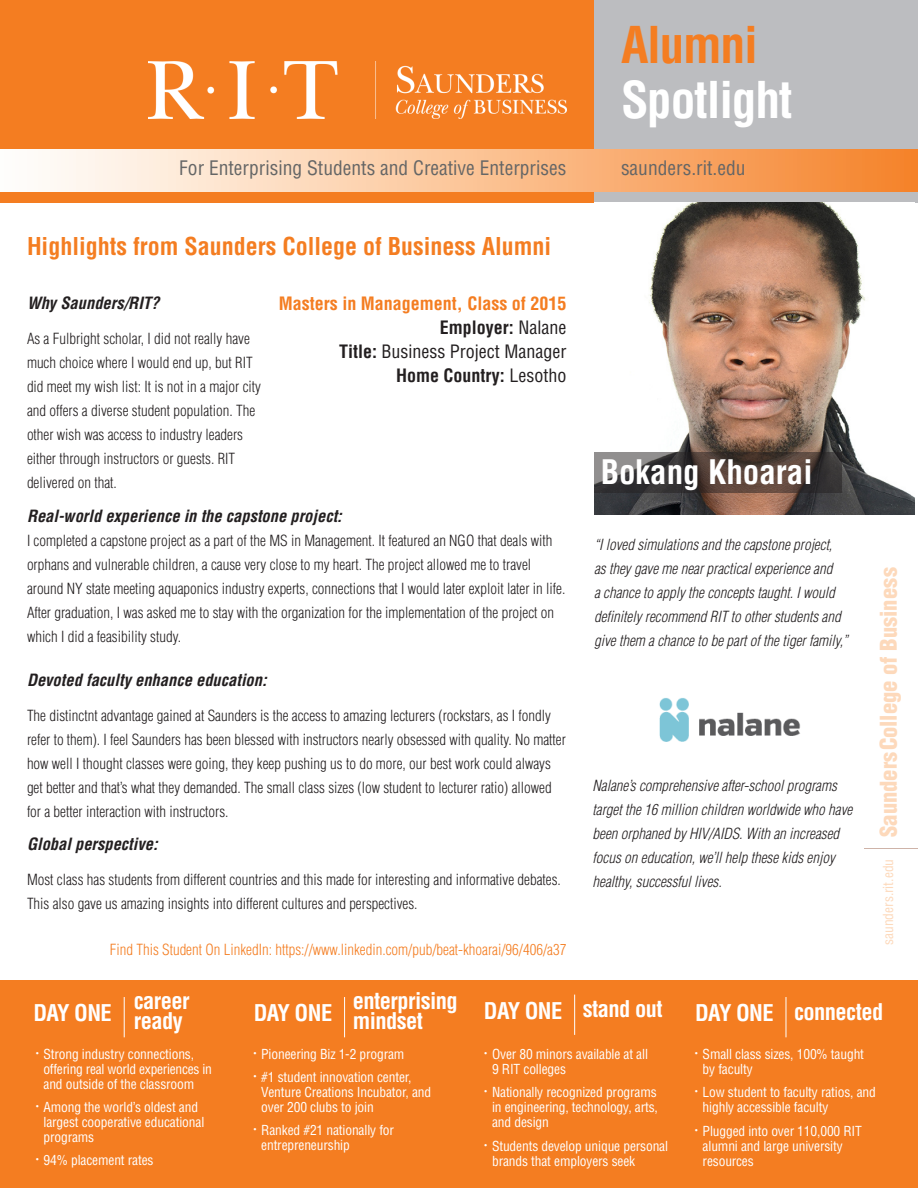
<style>
.page{position:relative;width:918px;height:1188px;background:#fff}
.page>*{position:absolute;margin:0;border:0;box-sizing:border-box;transform-origin:0 0}
.t1{font:700 condensed 49.5px "Helvetica LT Std";letter-spacing:-.025em;color:#fff}
.t2{font:700 condensed 49.5px "Helvetica LT Std";letter-spacing:-.025em;color:#f47d21}
.Large_Header{font:700 condensed 33px "Helvetica LT Std";color:#fff}
.t3{font:700 condensed 24px "Helvetica LT Std";color:#f47d21}
.t4{font:700 condensed 22.5px/19.5px "Helvetica LT Std";letter-spacing:-.025em;color:#fff}
.t5{font:900 condensed 22.5px "Helvetica LT Std";color:#fdd9bb}
.t6{font:condensed 19.5px "Helvetica LT Std";color:#656666}
.Body_Text{font:700 condensed 18px "Helvetica LT Std";color:#231f20}
.Body_Text-2{font:700 condensed 18px "Helvetica LT Std";color:#f47d21}
.Body_Text-3{font:condensed 18px "Helvetica LT Std";color:#231f20}
.Small_Header{font:italic 700 condensed 16.5px "Helvetica LT Std";color:#231f20}
.Body_Text-4{font:italic 700 condensed 16.5px "Helvetica LT Std";color:#231f20}
.Body_Text-5{font:300 condensed 15px/24px "Helvetica LT Std";color:#231f20}
.Small_Header-2{font:300 condensed 15px/24px "Helvetica LT Std";color:#231f20}
.Body_Text-6{font:italic 300 condensed 15px/24px "Helvetica LT Std";color:#231f20}
.Sidebar{font:italic 300 condensed 15px/24px "Helvetica LT Std";color:#231f20}
.Body_Text-7{font:300 condensed 15px "Helvetica LT Std";color:#f47d21}
.t7{font:condensed 13.5px/15px "Helvetica LT Std";letter-spacing:-.01em;color:#fff}
.s1{font-weight:400}
.s2{font-weight:700}
</style>
<div class="page">
<div style="left:0;top:980px;width:918px;height:208px;background:#f47d21"></div>
<hr style="left:124px;top:997px;width:1px;height:40px;background:#fff">
<hr style="left:344px;top:997px;width:1px;height:40px;background:#fff">
<hr style="left:786px;top:997px;width:1px;height:40px;background:#fff">
<hr style="left:574px;top:995px;width:1px;height:40px;background:#fff">
<hr style="left:864px;top:848px;width:54px;height:1px;background:#ceb3a8">
<div style="left:0;top:147px;width:918px;height:47px;background:linear-gradient(to right,#fff,#f6852d)"></div>
<div style="left:594px;top:0;width:324px;height:148px;background:#bcbdc0"></div>
<div style="left:0;top:0;width:594px;height:148px;background:#f47d21"></div>
<div style="left:0;top:192px;width:594px;height:10px;background:#f47d21"></div>
<div style="left:594px;top:192px;width:324px;height:10px;background:#bcbdc0"></div>
<img style="left:148px;top:62px;width:418px;height:56px">
<img style="left:659px;top:698px;width:142px;height:44px">
<img style="left:594px;top:202px;width:321px;height:312px">
<svg style="left:594px;top:452px;width:247px;height:41px;background:#4e4440"></svg>
<h1 class="t2" style="left:621px;top:13px;width:138px">Alumni</h1>
<h1 class="t1" style="left:621px;top:69px;width:173px">Spotlight</h1>
<h3 class="t6" style="left:179px;top:156px;width:389px">For Enterprising Students and Creative Enterprises</h3>
<p class="t6" style="left:621px;top:156px;width:126px">saunders.rit.edu</p>
<h3 class="t3" style="left:27px;top:231px;width:526px">Highlights from Saunders College of Business Alumni</h3>
<p class="Body_Text-2" style="left:279px;top:292px;width:289px">Masters in Management, Class of 2015</p>
<p class="Body_Text" style="left:440px;top:316px;width:128px">Employer: <span class="s1">Nalane</span></p>
<p class="Body_Text-3" style="left:339px;top:340px;width:229px"><span class="s2">Title:</span> Business Project Manager</p>
<p class="Body_Text" style="left:396px;top:364px;width:172px">Home Country: <span class="s1">Lesotho</span></p>
<p class="Small_Header" style="left:27px;top:292px;width:134px">Why Saunders/RIT?</p>
<p class="Small_Header-2" style="left:27px;top:326px;width:236px">As a Fulbright scholar, I did not really have much choice where I would end up, but RIT did meet my wish list: It is not in a major city and offers a diverse student population. The other wish was access to industry leaders either through instructors or guests. RIT delivered on that.</p>
<p class="Body_Text-4" style="left:27px;top:506px;width:316px">Real-world experience in the capstone project:</p>
<p class="Body_Text-5" style="left:27px;top:529px;width:540px">I completed a capstone project as a part of the MS in Management. It featured an NGO that deals with orphans and vulnerable children, a cause very close to my heart. The project allowed me to travel around NY state meeting aquaponics industry experts, connections that I would later exploit later in life.<br>After graduation, I was asked me to stay with the organization for the implementation of the project on which I did a feasibility study.</p>
<p class="Small_Header" style="left:27px;top:670px;width:241px">Devoted faculty enhance education:</p>
<p class="Body_Text-5" style="left:27px;top:703px;width:540px">The distinctnt advantage gained at Saunders is the access to amazing lecturers (rockstars, as I fondly refer to them). I feel Saunders has been blessed with instructors nearly obsessed with quality. No matter how well I thought classes were going, they keep pushing us to do more, our best work could always get better and that’s what they demanded. The small class sizes (low student to lecturer ratio) allowed for a better interaction with instructors.</p>
<p class="Small_Header" style="left:27px;top:833px;width:132px">Global perspective:</p>
<p class="Body_Text-5" style="left:27px;top:867px;width:535px">Most class has students from different countries and this made for interesting and informative debates.<br>This also gave us amazing insights into different cultures and perspectives.</p>
<p class="Body_Text-7" style="left:110px;top:940px;width:458px">Find This Student On LinkedIn: https://www.linkedin.com/pub/beat-khoarai/96/406/a37</p>
<p class="Large_Header" style="left:601px;top:452px;width:213px">Bokang Khoarai</p>
<p class="Body_Text-6" style="left:594px;top:532px;width:256px">“I loved simulations and the capstone project,<br>as they gave me near practical experience and<br>a chance to apply the concepts taught. I would definitely recommend RIT to other students and give them a chance to be part of the tiger family,”</p>
<p class="Sidebar" style="left:593px;top:774px;width:261px">Nalane’s comprehensive after-school programs target the 16 million children worldwide who have been orphaned by HIV/AIDS. With an increased focus on education, we’ll help these kids enjoy healthy, successful lives.</p>
<h3 class="t5" style="left:874px;top:945px;width:379px;rotate:-90deg"><sup>saunders.rit.edu</sup> Saunders College of Business</h3>
<h3 class="t4" style="left:33px;top:1003px;width:80px">DAY ONE</h3>
<h3 class="t4" style="left:134px;top:991px;width:57px">career ready</h3>
<h3 class="t4" style="left:254px;top:1003px;width:80px">DAY ONE</h3>
<h3 class="t4" style="left:353px;top:991px;width:107px">enterprising mindset</h3>
<h3 class="t4" style="left:484px;top:999px;width:180px">DAY ONE stand out</h3>
<h3 class="t4" style="left:695px;top:1002px;width:190px">DAY ONE connected</h3>
<p class="t7" style="left:44px;top:1046px;width:170px;text-indent:-8px"><sup>•</sup> Strong industry connections, offering real world experiences in and outside of the classroom</p>
<p class="t7" style="left:44px;top:1099px;width:162px;text-indent:-8px"><sup>•</sup> Among the world’s oldest and largest cooperative educational programs</p>
<p class="t7" style="left:36px;top:1153px;width:119px"><sup>•</sup> 94% placement rates</p>
<p class="t7" style="left:254px;top:1046px;width:152px"><sup>•</sup> Pioneering Biz 1-2 program</p>
<p class="t7" style="left:261px;top:1069px;width:172px;text-indent:-8px"><sup>•</sup> #1 student innovation center,<br>Venture Creations Incubator, and over 200 clubs to join</p>
<p class="t7" style="left:261px;top:1123px;width:134px;text-indent:-8px"><sup>•</sup> Ranked #21 nationally for entrepreneurship</p>
<p class="t7" style="left:492px;top:1047px;width:157px;text-indent:-8px"><sup>•</sup> Over 80 minors available at all<br>9 RIT colleges</p>
<p class="t7" style="left:492px;top:1085px;width:167px;text-align:justify;text-indent:-8px"><sup>•</sup> Nationally recognized programs in engineering, technology, arts, and design</p>
<p class="t7" style="left:492px;top:1138px;width:178px;text-indent:-8px"><sup>•</sup> Students develop unique personal brands that employers seek</p>
<p class="t7" style="left:703px;top:1047px;width:163px;text-indent:-8px"><sup>•</sup> Small class sizes, 100% taught by faculty</p>
<p class="t7" style="left:703px;top:1085px;width:175px;text-indent:-8px"><sup>•</sup> Low student to faculty ratios, and highly accessible faculty</p>
<p class="t7" style="left:703px;top:1123px;width:161px;text-indent:-8px"><sup>•</sup> Plugged into over 110,000 RIT alumni and large university resources</p>
</div>
